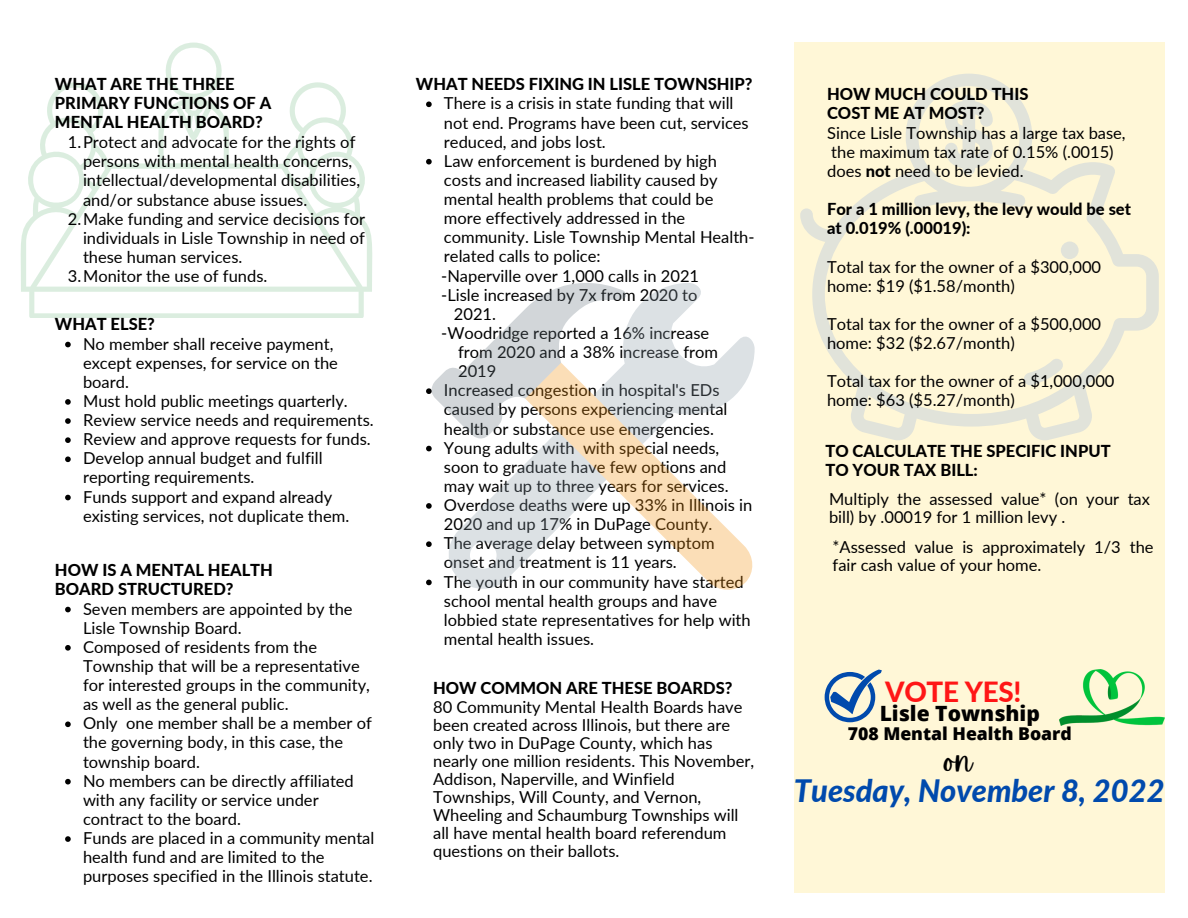
<style>
.page{position:relative;width:1188px;height:918px;background:#fff}
.page>*{position:absolute;margin:0;border:0;box-sizing:border-box;transform-origin:0 0}
.t1{font:italic 800 30.9px "Lato";color:#004aad}
.t2{font:29.85px "Apricots";color:#000}
.t3{font:800 27.75px "Lato";letter-spacing:-.01em;color:#ff1616}
.t4{font:800 21px "Open Sans";color:#000}
.t5{font:800 17.7px "Open Sans";color:#000}
.t6{font:16.5px/19.2px "Lato";color:#000}
.t7{font:800 16.5px/19.2px "Lato";color:#000}
.s1{font-weight:800}
</style>
<div class="page">
<svg style="left:426px;top:102px;width:6px;height:5px"></svg>
<svg style="left:426px;top:159px;width:6px;height:6px"></svg>
<svg style="left:426px;top:503px;width:6px;height:6px"></svg>
<svg style="left:426px;top:541px;width:6px;height:6px"></svg>
<svg style="left:426px;top:580px;width:6px;height:5px"></svg>
<svg style="left:449px;top:283px;width:252px;height:306px"></svg>
<svg style="left:488px;top:326px;width:267px;height:264px"></svg>
<svg style="left:426px;top:283px;width:207px;height:168px"></svg>
<div style="left:794px;top:42px;width:370px;height:851px;background:#fff7d7"></div>
<svg style="left:800px;top:74px;width:359px;height:366px"></svg>
<div style="left:1061px;top:242px;width:18px;height:17px;background:#e1e3da;border-radius:50%"></div>
<svg style="left:945px;top:95px;width:48px;height:80px"></svg>
<svg style="left:20px;top:43px;width:352px;height:275px"></svg>
<svg style="left:65px;top:342px;width:6px;height:5px"></svg>
<svg style="left:65px;top:399px;width:6px;height:6px"></svg>
<svg style="left:65px;top:418px;width:6px;height:6px"></svg>
<svg style="left:65px;top:437px;width:6px;height:6px"></svg>
<svg style="left:65px;top:456px;width:6px;height:6px"></svg>
<svg style="left:65px;top:495px;width:6px;height:5px"></svg>
<svg style="left:65px;top:607px;width:6px;height:5px"></svg>
<svg style="left:65px;top:645px;width:6px;height:6px"></svg>
<svg style="left:65px;top:721px;width:6px;height:6px"></svg>
<svg style="left:65px;top:779px;width:6px;height:5px"></svg>
<svg style="left:65px;top:836px;width:6px;height:6px"></svg>
<svg style="left:825px;top:670px;width:57px;height:52px"></svg>
<img style="left:1060px;top:670px;width:105px;height:55px">
<p class="t7" style="left:55px;top:74px;width:218px">WHAT ARE THE THREE<br>PRIMARY FUNCTIONS OF A<br>MENTAL HEALTH BOARD?</p>
<p class="t6" style="left:68px;top:132px;width:289px">1.Protect and advocate for the rights of</p>
<p class="t6" style="left:83px;top:151px;width:271px">persons with mental health concerns,</p>
<p class="t6" style="left:83px;top:170px;width:279px">intellectual/developmental disabilities,</p>
<p class="t6" style="left:83px;top:190px;width:226px">and/or substance abuse issues.</p>
<p class="t6" style="left:68px;top:209px;width:299px">2.Make funding and service decisions for</p>
<p class="t6" style="left:83px;top:228px;width:284px">individuals in Lisle Township in need of</p>
<p class="t6" style="left:83px;top:247px;width:161px">these human services.</p>
<p class="t6" style="left:68px;top:266px;width:201px">3.Monitor the use of funds.</p>
<p class="t7" style="left:55px;top:314px;width:101px">WHAT ELSE?</p>
<p class="t6" style="left:83px;top:334px;width:292px">No member shall receive payment, except expenses, for service on the board.<br>Must hold public meetings quarterly.<br>Review service needs and requirements.<br>Review and approve requests for funds.<br>Develop annual budget and fulfill reporting requirements.<br>Funds support and expand already existing services, not duplicate them.</p>
<p class="t7" style="left:55px;top:560px;width:220px">HOW IS A MENTAL HEALTH<br>BOARD STRUCTURED?</p>
<p class="t6" style="left:83px;top:599px;width:293px">Seven members are appointed by the<br>Lisle Township Board.<br>Composed of residents from the<br>Township that will be a representative for interested groups in the community, as well as the general public.<br>Only one member shall be a member of the governing body, in this case, the township board.<br>No members can be directly affiliated with any facility or service under contract to the board.<br>Funds are placed in a community mental health fund and are limited to the purposes specified in the Illinois statute.</p>
<p class="t7" style="left:416px;top:74px;width:338px">WHAT NEEDS FIXING IN LISLE TOWNSHIP?</p>
<p class="t6" style="left:444px;top:93px;width:312px">There is a crisis in state funding that will not end. Programs have been cut, services reduced, and jobs lost.<br>Law enforcement is burdened by high costs and increased liability caused by mental health problems that could be more effectively addressed in the community. Lisle Township Mental Health&shy;related calls to police:</p>
<p class="t6" style="left:441px;top:266px;width:259px">-Naperville over 1,000 calls in 2021</p>
<p class="t6" style="left:441px;top:285px;width:258px">-Lisle increased by 7x from 2020 to</p>
<p class="t6" style="left:454px;top:304px;width:44px">2021.</p>
<p class="t6" style="left:441px;top:323px;width:269px">-Woodridge reported a 16% increase</p>
<p class="t6" style="left:458px;top:342px;width:261px">from 2020 and a 38% increase from</p>
<p class="t6" style="left:458px;top:361px;width:40px">2019</p>
<p class="t6" style="left:444px;top:380px;width:310px">Increased congestion in hospital's EDs caused by persons experiencing mental health or substance use emergencies.<br>Young adults with with special needs, soon to graduate have few options and may wait up to three years for services.<br>Overdose deaths were up 33% in Illinois in 2020 and up 17% in DuPage County.<br>The average delay between symptom onset and treatment is 11 years.<br>The youth in our community have started school mental health groups and have lobbied state representatives for help with mental health issues.</p>
<p class="t7" style="left:433px;top:678px;width:301px">HOW COMMON ARE THESE BOARDS?</p>
<p class="t6" style="left:433px;top:698px;width:322px;line-height:18px">80 Community Mental Health Boards have been created across Illinois, but there are only two in DuPage County, which has nearly one million residents. This November, Addison, Naperville, and Winfield Townships, Will County, and Vernon, Wheeling and Schaumburg Townships will all have mental health board referendum questions on their ballots.</p>
<p class="t7" style="left:827px;top:84px;width:203px">HOW MUCH COULD THIS<br>COST ME AT MOST?</p>
<p class="t6" style="left:827px;top:123px;width:300px">Since Lisle Township has a large tax base, the maximum tax rate of 0.15% (.0015) does <span class="s1">not</span> need to be levied.</p>
<p class="t7" style="left:827px;top:199px;width:305px">For a 1 million levy, the levy would be set at 0.019% (.00019):</p>
<p class="t6" style="left:827px;top:257px;width:276px">Total tax for the owner of a $300,000 home: $19 ($1.58/month)</p>
<p class="t6" style="left:827px;top:314px;width:276px">Total tax for the owner of a $500,000 home: $32 ($2.67/month)</p>
<p class="t6" style="left:827px;top:371px;width:289px">Total tax for the owner of a $1,000,000 home: $63 ($5.27/month)</p>
<p class="t7" style="left:825px;top:441px;width:287px">TO CALCULATE THE SPECIFIC INPUT<br>TO YOUR TAX BILL:</p>
<p class="t6" style="left:829px;top:489px;width:322px;line-height:18px">Multiply the assessed value* (on your tax bill) by .00019 for 1 million levy .</p>
<p class="t6" style="left:833px;top:537px;width:323px;line-height:18px">*Assessed value is approximately 1/3 the fair cash value of your home.</p>
<h3 class="t3" style="left:885px;top:674px;width:138px">VOTE YES!</h3>
<p class="t4" style="left:880px;top:699px;width:162px">Lisle Township</p>
<p class="t5" style="left:848px;top:721px;width:226px">708 Mental Health Board</p>
<h1 class="t1" style="left:794px;top:771px;width:372px">Tuesday, November 8, 2022</h1>
<h2 class="t2" style="left:945px;top:743px;width:29px">on</h2>
</div>
